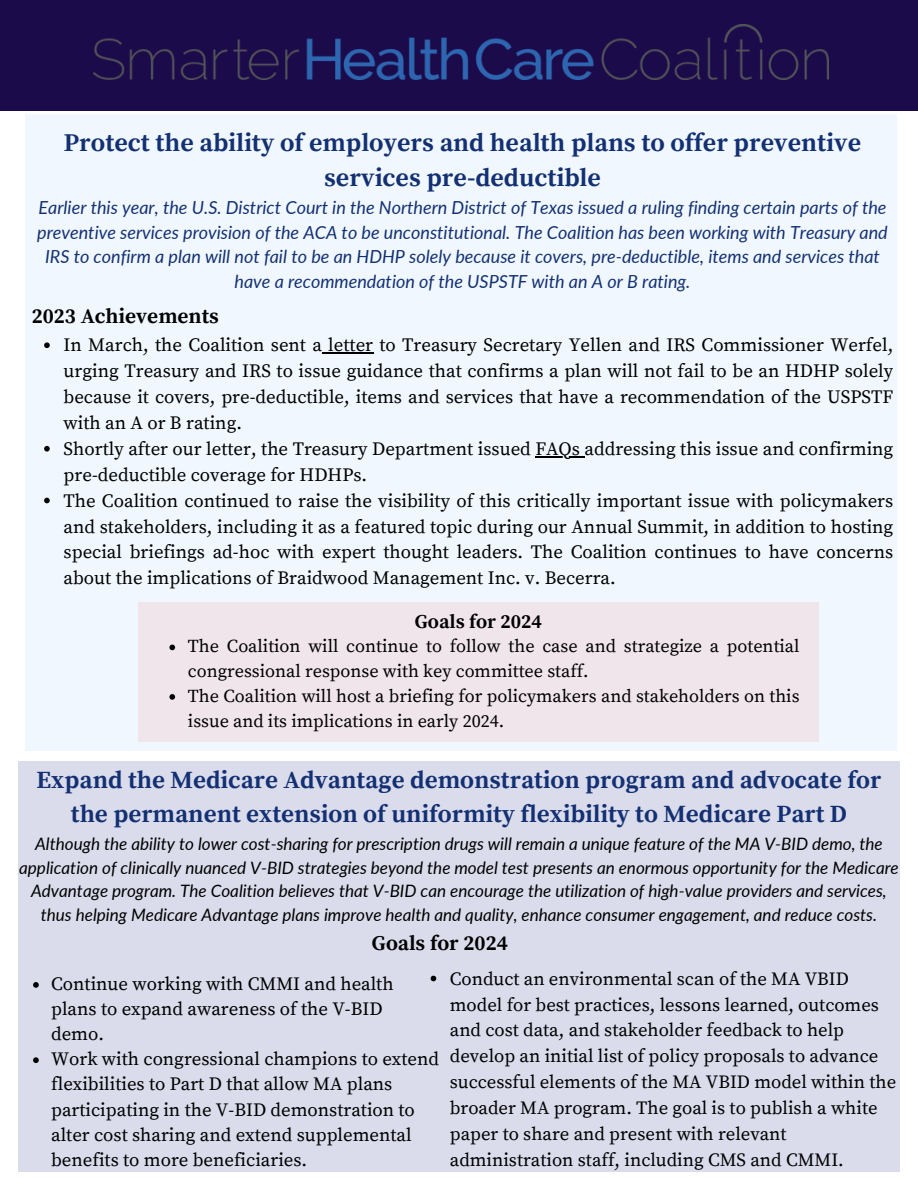
<style>
.page{position:relative;width:918px;height:1188px;background:#fff}
.page>*{position:absolute;margin:0;border:0;box-sizing:border-box;transform-origin:0 0}
.t1{font:700 25.5px/34.8px "Source Serif Pro";color:#133072;text-align:center}
.t2{font:700 24.6px/33.8px "Source Serif Pro";color:#133072;text-align:center}
.t3{font:700 21px "Source Serif Pro";color:#000}
.t4{font:700 19.65px "Source Serif Pro";color:#000}
.t5{font:18.75px/25.8px "Source Serif Pro";color:#000}
.t6{font:18.6px/25.8px "Source Serif Pro";color:#000}
.t7{font:18.15px/24.8px "Source Serif Pro";color:#000}
.t8{font:italic 18px/24.8px "Lato";color:#133072;text-align:center}
.t9{font:italic 17.1px/23.7px "Lato";color:#000;text-align:center}
</style>
<div class="page">
<div style="left:0;top:0;width:918px;height:110px;background:#1c0b4a"></div>
<div style="left:25px;top:114px;width:871px;height:636px;background:#f0f7fe"></div>
<img style="left:94px;top:25px;width:734px;height:55px">
<div style="left:138px;top:602px;width:681px;height:140px;background:#f1e5ec"></div>
<div style="left:18px;top:762px;width:882px;height:410px;background:#dadbeb"></div>
<svg style="left:44px;top:342px;width:6px;height:6px"></svg>
<hr style="left:322px;top:353px;width:51px;height:1px;background:#000">
<svg style="left:44px;top:446px;width:6px;height:6px"></svg>
<hr style="left:535px;top:456px;width:50px;height:1px;background:#000">
<svg style="left:44px;top:498px;width:6px;height:5px"></svg>
<svg style="left:169px;top:645px;width:6px;height:5px"></svg>
<svg style="left:169px;top:694px;width:6px;height:6px"></svg>
<svg style="left:33px;top:982px;width:6px;height:6px"></svg>
<svg style="left:33px;top:1057px;width:6px;height:6px"></svg>
<svg style="left:431px;top:976px;width:5px;height:5px"></svg>
<p class="t1" style="left:64px;top:126px;width:799px">Protect the ability of employers and health plans to offer preventive services pre-deductible</p>
<p class="t8" style="left:37px;top:195px;width:852px">Earlier this year, the U.S. District Court in the Northern District of Texas issued a ruling finding certain parts of the preventive services provision of the ACA to be unconstitutional. The Coalition has been working with Treasury and IRS to confirm a plan will not fail to be an HDHP solely because it covers, pre-deductible, items and services that have a recommendation of the USPSTF with an A or B rating.</p>
<p class="t3" style="left:32px;top:304px;width:189px">2023 Achievements</p>
<p class="t5" style="left:64px;top:333px;width:831px;text-align:justify">In March, the Coalition sent a letter to Treasury Secretary Yellen and IRS Commissioner Werfel, urging Treasury and IRS to issue guidance that confirms a plan will not fail to be an HDHP solely because it covers, pre-deductible, items and services that have a recommendation of the USPSTF with an A or B rating.</p>
<p class="t5" style="left:64px;top:437px;width:831px">Shortly after our letter, the Treasury Department issued FAQs addressing this issue and confirming pre-deductible coverage for HDHPs.</p>
<p class="t5" style="left:64px;top:488px;width:831px;text-align:justify">The Coalition continued to raise the visibility of this critically important issue with policymakers and stakeholders, including it as a featured topic during our Annual Summit, in addition to hosting special briefings ad-hoc with expert thought leaders. The Coalition continues to have concerns about the implications of Braidwood Management Inc. v. Becerra.</p>
<p class="t4" style="left:415px;top:610px;width:129px">Goals for 2024</p>
<p class="t7" style="left:188px;top:635px;width:613px">The Coalition will continue to follow the case and strategize a potential congressional response with key committee staff.</p>
<p class="t7" style="left:188px;top:684px;width:613px">The Coalition will host a briefing for policymakers and stakeholders on this issue and its implications in early 2024.</p>
<p class="t2" style="left:37px;top:764px;width:846px">Expand the Medicare Advantage demonstration program and advocate for the permanent extension of uniformity flexibility to Medicare Part D</p>
<p class="t9" style="left:19px;top:832px;width:881px">Although the ability to lower cost-sharing for prescription drugs will remain a unique feature of the MA V-BID demo, the application of clinically nuanced V-BID strategies beyond the model test presents an enormous opportunity for the Medicare Advantage program. The Coalition believes that V-BID can encourage the utilization of high-value providers and services, thus helping Medicare Advantage plans improve health and quality, enhance consumer engagement, and reduce costs.</p>
<p class="t3" style="left:372px;top:931px;width:137px">Goals for 2024</p>
<p class="t5" style="left:51px;top:972px;width:344px;line-height:25px">Continue working with CMMI and health plans to expand awareness of the V-BID demo.</p>
<p class="t5" style="left:51px;top:1047px;width:389px;line-height:25px">Work with congressional champions to extend flexibilities to Part D that allow MA plans participating in the V-BID demonstration to alter cost sharing and extend supplemental benefits to more beneficiaries.</p>
<p class="t6" style="left:450px;top:966px;width:448px">Conduct an environmental scan of the MA VBID model for best practices, lessons learned, outcomes and cost data, and stakeholder feedback to help develop an initial list of policy proposals to advance successful elements of the MA VBID model within the broader MA program. The goal is to publish a white paper to share and present with relevant administration staff, including CMS and CMMI.</p>
</div>
